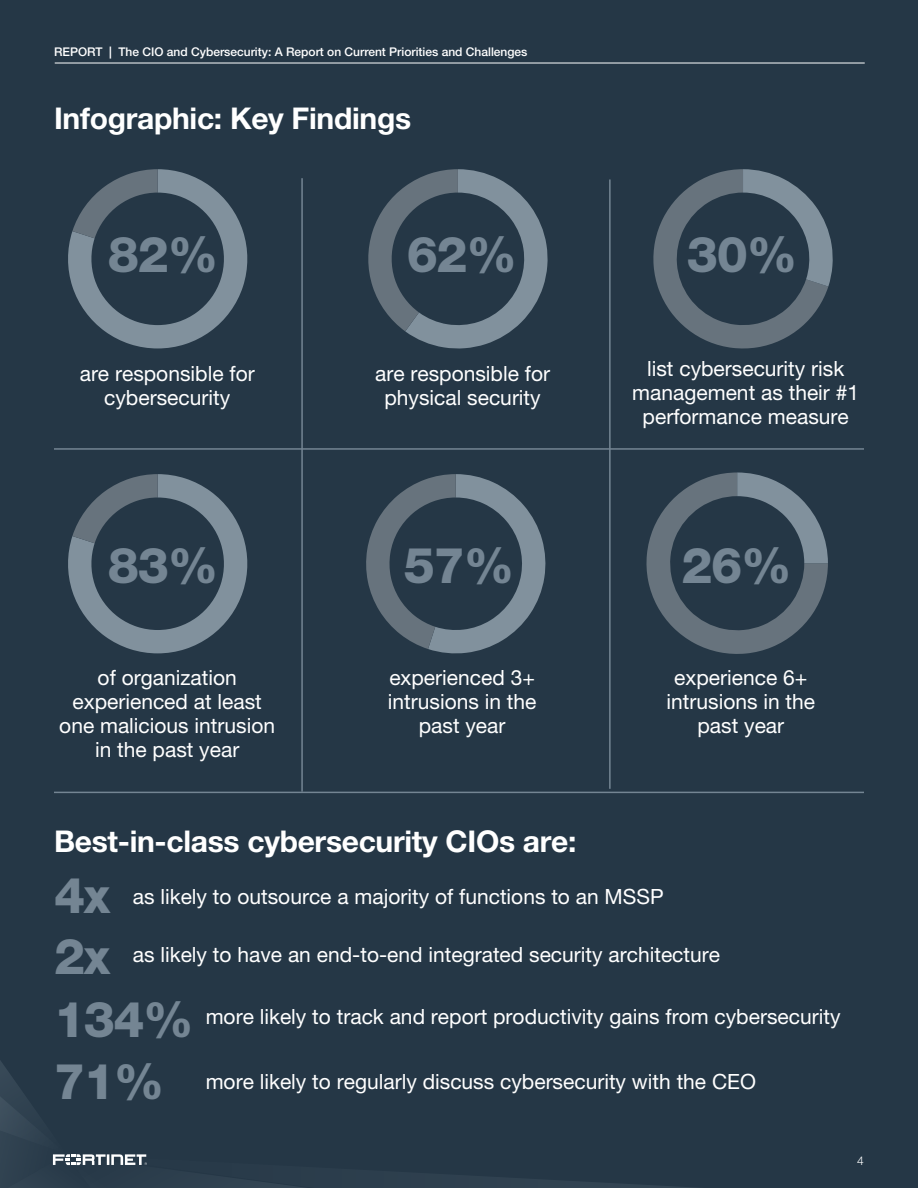
<style>
.page{position:relative;width:918px;height:1188px;background:#253746}
.page>*{position:absolute;margin:0;border:0;box-sizing:border-box;transform-origin:0 0}
.Main_Title{font:800 49.5px "Helvetica Neue LT Pro";letter-spacing:-.025em;color:#748593}
.Main_Subtitle{font:700 30px "Helvetica Neue LT Pro";letter-spacing:-.01em;color:#fff}
.Body_Copy{font:21px/24px "Helvetica Neue LT Pro";color:#fff;text-align:center}
.t1{font:500 12px "Helvetica Neue LT Pro";color:#fff}
.t2{font:300 12px "Helvetica Neue LT Pro";color:#fff}
.s1{font-weight:700}
</style>
<div class="page">
<hr style="left:55px;top:63px;width:810px;height:1px;background:#fff">
<svg style="left:0;top:1061px;width:692px;height:127px"></svg>
<hr style="left:301px;top:178px;width:2px;height:614px;background:#748593">
<hr style="left:54px;top:448px;width:810px;height:2px;background:#748593">
<hr style="left:609px;top:179px;width:2px;height:610px;background:#748593">
<svg style="left:68px;top:169px;width:180px;height:179px"></svg>
<svg style="left:368px;top:169px;width:180px;height:180px"></svg>
<svg style="left:653px;top:169px;width:180px;height:180px"></svg>
<svg style="left:68px;top:474px;width:180px;height:179px"></svg>
<hr style="left:54px;top:792px;width:810px;height:1px;background:#748593">
<svg style="left:366px;top:474px;width:180px;height:180px"></svg>
<svg style="left:646px;top:472px;width:182px;height:182px"></svg>
<p class="t1" style="left:54px;top:44px;width:475px">REPORT <span class="s1">|</span> The CIO and Cybersecurity: A Report on Current Priorities and Challenges</p>
<p class="Main_Subtitle" style="left:54px;top:100px;width:359px">Infographic: Key Findings</p>
<p class="Main_Title" style="left:108px;top:224px;width:112px">82%</p>
<p class="Body_Copy" style="left:80px;top:361px;width:176px">are responsible for cybersecurity</p>
<p class="Main_Title" style="left:407px;top:224px;width:112px">62%</p>
<p class="Main_Title" style="left:687px;top:224px;width:112px">30%</p>
<p class="Body_Copy" style="left:375px;top:361px;width:176px">are responsible for physical security</p>
<p class="Body_Copy" style="left:632px;top:357px;width:228px">list cybersecurity risk management as their #1 performance measure</p>
<p class="Main_Title" style="left:108px;top:536px;width:112px">83%</p>
<p class="Main_Title" style="left:404px;top:536px;width:112px">57%</p>
<p class="Body_Copy" style="left:59px;top:665px;width:217px">of organization experienced at least one malicious intrusion in the past year</p>
<p class="Body_Copy" style="left:388px;top:665px;width:150px">experienced 3+ intrusions in the past year</p>
<p class="Main_Subtitle" style="left:54px;top:823px;width:524px">Best-in-class cybersecurity CIOs are:</p>
<p class="Main_Title" style="left:681px;top:536px;width:112px">26%</p>
<p class="Body_Copy" style="left:667px;top:665px;width:150px">experience 6+ intrusions in the past year</p>
<p class="Main_Title" style="left:54px;top:866px;width:58px">4x</p>
<p class="Main_Title" style="left:54px;top:927px;width:58px">2x</p>
<p class="Main_Title" style="left:54px;top:989px;width:141px">134%</p>
<p class="Main_Title" style="left:54px;top:1052px;width:112px">71%</p>
<p class="Body_Copy" style="left:133px;top:885px;width:532px">as likely to outsource a majority of functions to an MSSP</p>
<p class="Body_Copy" style="left:133px;top:942px;width:589px">as likely to have an end-to-end integrated security architecture</p>
<p class="Body_Copy" style="left:206px;top:1005px;width:636px">more likely to track and report productivity gains from cybersecurity</p>
<p class="Body_Copy" style="left:206px;top:1069px;width:552px">more likely to regularly discuss cybersecurity with the CEO</p>
<p class="t2" style="left:857px;top:1154px;width:8px">4</p>
</div>
